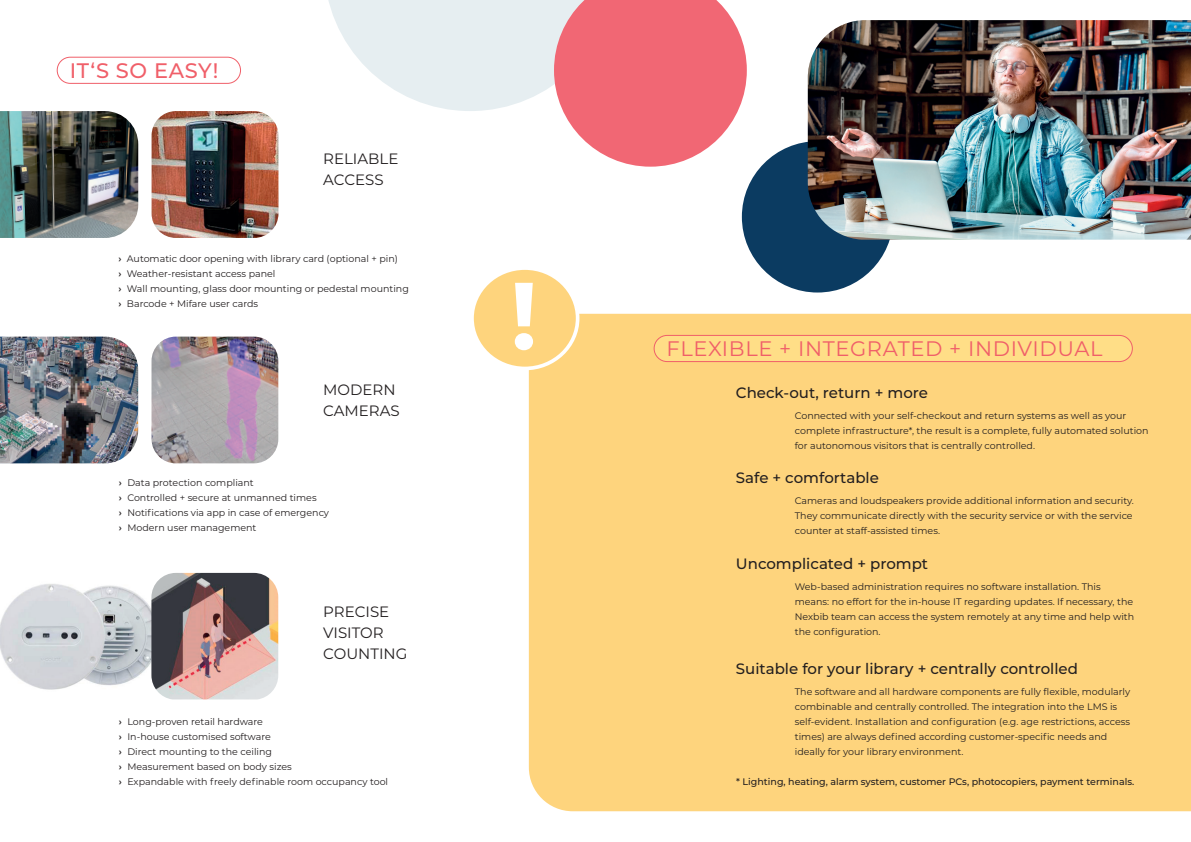
<style>
.page{position:relative;width:1191px;height:842px;background:#fff}
.page>*{position:absolute;margin:0;border:0;box-sizing:border-box;transform-origin:0 0}
.t1{font:700 95.3px "Montserrat";color:#fff}
.t2{font:21px "Montserrat";letter-spacing:.03em;color:#f05f69}
.t3{font:500 21px "Montserrat";letter-spacing:.03em;color:#f05f69}
.t4{font:500 15px "Montserrat";color:#231f20}
.t5{font:15px/21px "Montserrat";color:#231f20}
.t6{font:9.5px/15px "Montserrat";color:#231f20}
.t7{font:500 9.5px "Montserrat";color:#231f20}
.s1{font-weight:600}
</style>
<div class="page">
<div style="left:742px;top:141px;width:151px;height:151px;background:#0b3b61;border-radius:50%"></div>
<div style="left:529px;top:314px;width:662px;height:497px;background:#fed47d"></div>
<img style="left:807px;top:20px;width:384px;height:220px">
<img style="left:0;top:111px;width:138px;height:127px">
<img style="left:152px;top:111px;width:126px;height:127px">
<img style="left:0;top:337px;width:138px;height:126px">
<img style="left:151px;top:337px;width:127px;height:126px">
<img style="left:0;top:584px;width:151px;height:106px">
<img style="left:151px;top:573px;width:127px;height:126px">
<svg style="left:328px;top:0;width:419px;height:167px"></svg>
<div style="left:472px;top:268px;width:105px;height:100px;background:#fed47d;border-radius:50%"></div>
<div style="left:470px;top:266px;width:109px;height:104px;border:4px solid #fff;border-radius:50%"></div>
<div style="left:57px;top:57px;width:184px;height:27px;border:1px solid #f05f69;border-radius:13px"></div>
<div style="left:654px;top:335px;width:478px;height:27px;background:#ffde87;border-radius:13px"></div>
<div style="left:653px;top:335px;width:479px;height:27px;border:1px solid #f05f69;border-radius:13px"></div>
<h2 class="t3" style="left:70px;top:56px;width:150px">IT‘S SO EASY!</h2>
<h3 class="t5" style="left:323px;top:147px;width:77px">RELIABLE<br>ACCESS</h3>
<p class="t6" style="left:118px;top:250px;width:292px"><span class="s1">›</span> Automatic door opening with library card (optional + pin)<br><span class="s1">›</span> Weather-resistant access panel<br><span class="s1">›</span> Wall mounting, glass door mounting or pedestal mounting <span class="s1">›</span> Barcode + Mifare user cards</p>
<h3 class="t5" style="left:323px;top:379px;width:78px">MODERN<br>CAMERAS</h3>
<p class="t6" style="left:119px;top:475px;width:212px"><span class="s1">›</span> Data protection compliant<br><span class="s1">›</span> Controlled + secure at unmanned times<br><span class="s1">›</span> Notifications via app in case of emergency <span class="s1">›</span> Modern user management</p>
<h3 class="t5" style="left:323px;top:600px;width:86px">PRECISE<br>VISITOR<br>COUNTING</h3>
<p class="t6" style="left:119px;top:714px;width:271px"><span class="s1">›</span> Long-proven retail hardware<br><span class="s1">›</span> In-house customised software<br><span class="s1">›</span> Direct mounting to the ceiling<br><span class="s1">›</span> Measurement based on body sizes<br><span class="s1">›</span> Expandable with freely definable room occupancy tool</p>
<h1 class="t1" style="left:510px;top:247px;width:29px">!</h1>
<h2 class="t2" style="left:666px;top:334px;width:437px">FLEXIBLE + INTEGRATED + INDIVIDUAL</h2>
<h3 class="t4" style="left:736px;top:382px;width:194px">Check-out, return + more</h3>
<p class="t6" style="left:795px;top:408px;width:355px">Connected with your self-checkout and return systems as well as your complete infrastructure*, the result is a complete, fully automated solution for autonomous visitors that is centrally controlled.</p>
<h3 class="t4" style="left:736px;top:467px;width:145px">Safe + comfortable</h3>
<p class="t6" style="left:795px;top:493px;width:341px">Cameras and loudspeakers provide additional information and security.<br>They communicate directly with the security service or with the service counter at staff-assisted times.</p>
<h3 class="t4" style="left:736px;top:553px;width:194px">Uncomplicated + prompt</h3>
<p class="t6" style="left:795px;top:579px;width:341px">Web-based administration requires no software installation. This means: no effort for the in-house IT regarding updates. If necessary, the Nexbib team can access the system remotely at any time and help with the configuration.</p>
<h3 class="t4" style="left:736px;top:658px;width:344px">Suitable for your library + centrally controlled</h3>
<p class="t6" style="left:795px;top:684px;width:337px">The software and all hardware components are fully flexible, modularly combinable and centrally controlled. The integration into the LMS is self-evident. Installation and configuration (e.g. age restrictions, access times) are always defined according customer-specific needs and ideally for your library environment.</p>
<p class="t7" style="left:736px;top:775px;width:399px">* Lighting, heating, alarm system, customer PCs, photocopiers, payment terminals.</p>
</div>
